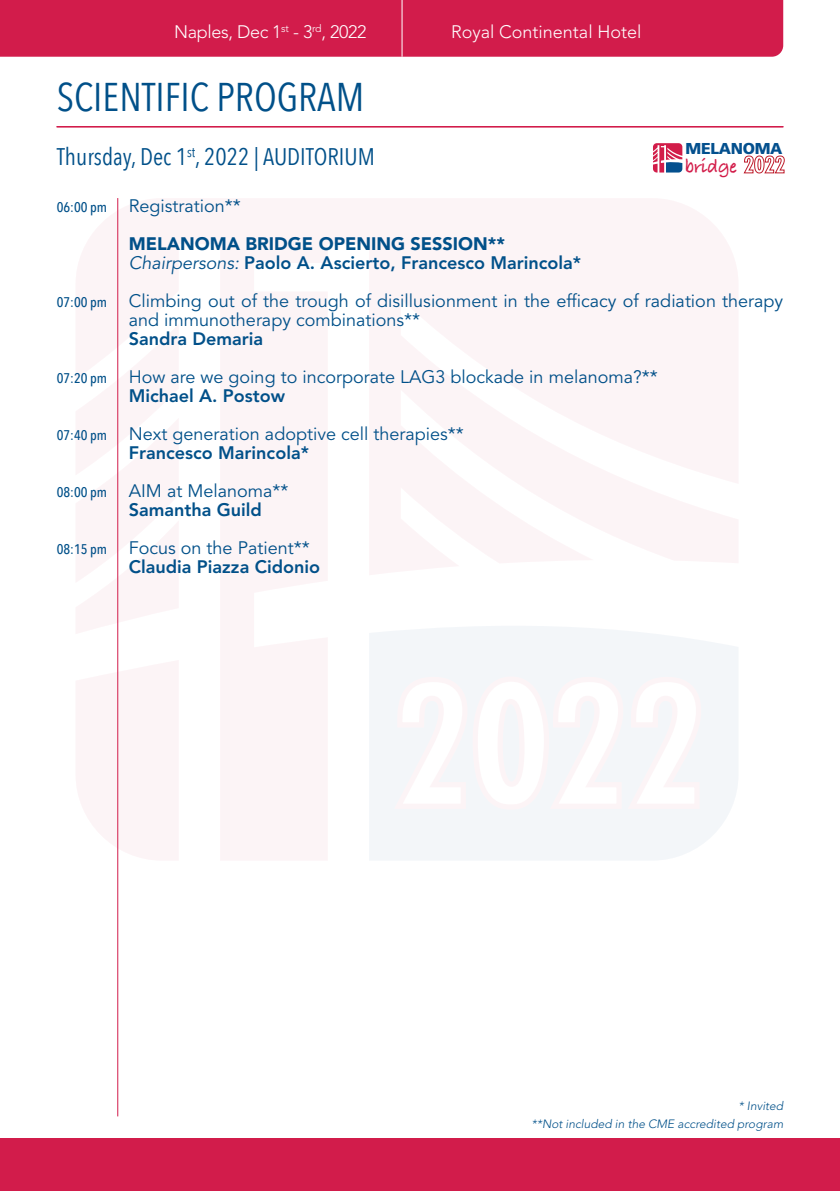
<style>
.page{position:relative;width:840px;height:1191px;background:#fff}
.page>*{position:absolute;margin:0;border:0;box-sizing:border-box;transform-origin:0 0}
.t1{font:40px "Avenir Next Condensed";color:#015089}
.t2{font:24px "Avenir Next Condensed";color:#015089}
.t3{font:700 19.8px "Bradley Hand ITCTT";letter-spacing:-.02em;color:#d21c49}
.t4{font:18px/19px "Avenir LT Std";color:#015089}
.t5{font:800 18px "Avenir LT Std";color:#015089}
.t6{font:900 18px "Avenir LT Std";color:#015089}
.t7{font:300 18px "Avenir LT Std";letter-spacing:-.02em;color:#fff}
.t8{font:300 18px "Avenir LT Std";color:#fff}
.t9{font:900 15.8px "Frutiger LT Std";letter-spacing:-.02em;color:#04508e}
.t10{font:italic 300 12px "Avenir LT Std";color:#015089}
.s1{font-family:"Futura Condensed BQ";font-size:23.6px;color:#fff}
.s2{font-family:"Avenir Next Condensed";font-weight:500;font-size:14px}
.s3{font-weight:400;font-style:italic}
</style>
<div class="page">
<svg style="left:76px;top:198px;width:662px;height:662px;fill:#fcf4f6"></svg>
<svg style="left:369px;top:621px;width:369px;height:239px;fill:#f3f6f9"></svg>
<svg style="left:76px;top:660px;width:103px;height:200px"></svg>
<svg style="left:389px;top:674px;width:312px;height:139px"></svg>
<svg style="left:57px;top:126px;width:725px;height:1px"></svg>
<hr style="left:117px;top:198px;width:1px;height:918px;background:#d21c4b">
<div style="left:0;top:0;width:782px;height:57px;background:#d21c4b"></div>
<svg style="left:653px;top:143px;width:29px;height:29px"></svg>
<svg style="left:743px;top:155px;width:41px;height:19px"></svg>
<div style="left:0;top:1138px;width:839px;height:53px;background:#d21c4b"></div>
<hr style="left:401px;top:0;width:1px;height:57px;background:#fff">
<p class="t7" style="left:174px;top:22px;width:194px">Naples, Dec 1<sup>st</sup> - 3<sup>rd</sup>, 2022</p>
<p class="t8" style="left:451px;top:22px;width:192px">Royal Continental Hotel</p>
<p class="t1" style="left:57px;top:63px;width:309px">SCIENTIFIC PROGRAM</p>
<p class="t2" style="left:57px;top:136px;width:319px">Thursday, Dec 1<sup>st</sup>, 2022 | AUDITORIUM</p>
<p class="t9" style="left:685px;top:139px;width:98px">MELANOMA</p>
<p class="t3" style="left:684px;top:151px;width:102px">bridge <span class="s1">2022</span></p>
<p class="t4" style="left:57px;top:197px;width:185px"><span class="s2">06:00 pm</span> Registration**</p>
<p class="t6" style="left:129px;top:233px;width:377px">MELANOMA BRIDGE OPENING SESSION**</p>
<p class="t5" style="left:129px;top:252px;width:453px"><span class="s3">Chairpersons:</span> Paolo A. Ascierto, Francesco Marincola*</p>
<p class="t4" style="left:129px;top:292px;width:655px;text-indent:-72px"><span class="s2">07:00 pm</span> Climbing out of the trough of disillusionment in the efficacy of radiation therapy and immunotherapy combinations**</p>
<p class="t5" style="left:129px;top:328px;width:136px">Sandra Demaria</p>
<p class="t4" style="left:57px;top:368px;width:602px"><span class="s2">07:20 pm</span> How are we going to incorporate LAG3 blockade in melanoma?**</p>
<p class="t5" style="left:129px;top:385px;width:158px">Michael A. Postow</p>
<p class="t4" style="left:57px;top:425px;width:408px"><span class="s2">07:40 pm</span> Next generation adoptive cell therapies**</p>
<p class="t5" style="left:129px;top:442px;width:181px">Francesco Marincola*</p>
<p class="t4" style="left:57px;top:482px;width:233px"><span class="s2">08:00 pm</span> AIM at Melanoma**</p>
<p class="t5" style="left:129px;top:499px;width:135px">Samantha Guild</p>
<p class="t4" style="left:57px;top:539px;width:254px"><span class="s2">08:15 pm</span> Focus on the Patient**</p>
<p class="t5" style="left:129px;top:556px;width:193px">Claudia Piazza Cidonio</p>
<p class="t10" style="left:738px;top:1098px;width:46px">* Invited</p>
<p class="t10" style="left:531px;top:1116px;width:253px">**Not included in the CME accredited program</p>
</div>
